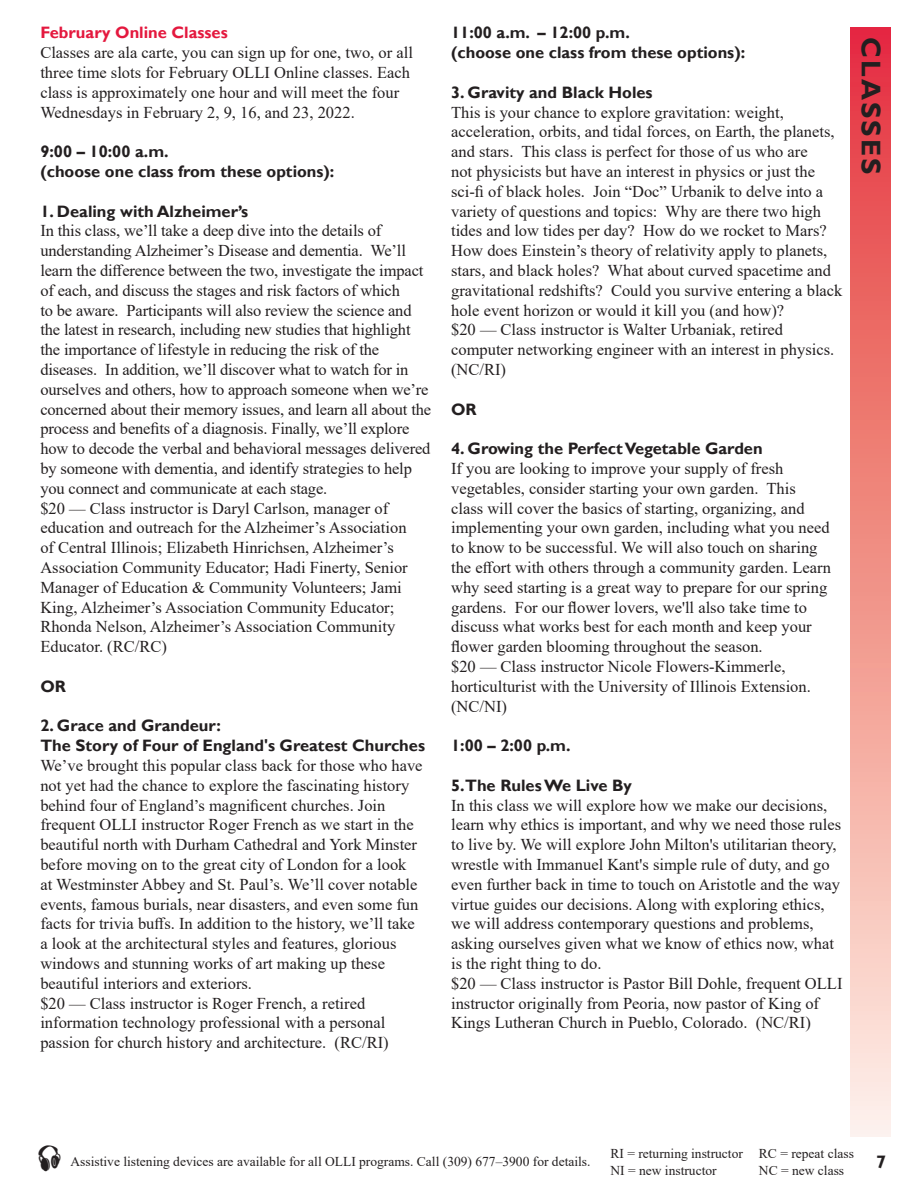
<style>
.page{position:relative;width:918px;height:1188px;background:#fff}
.page>*{position:absolute;margin:0;border:0;box-sizing:border-box;transform-origin:0 0}
.t1{font:700 27px "Gill Sans";letter-spacing:.08em;color:#231f20}
.t2{font:700 18px "Gill Sans";color:#231f20}
.t3{font:16.5px/19.8px "Times New Roman";color:#231f20}
.t4{font:700 16.5px/19.8px "Gill Sans";color:#231f20}
.t5{font:700 16.5px "Gill Sans";color:#e4183e}
.t6{font:13.5px/16.2px "Times New Roman";color:#231f20}
</style>
<div class="page">
<div style="left:850px;top:27px;width:41px;height:1110px;background:linear-gradient(to bottom,#e53338,#fef1e2)"></div>
<p class="t5" style="left:40px;top:23px;width:189px">February Online Classes</p>
<p class="t3" style="left:40px;top:42px;width:374px">Classes are ala carte, you can sign up for one, two, or all three time slots for February OLLI Online classes. Each class is approximately one hour and will meet the four Wednesdays in February 2, 9, 16, and 23, 2022.</p>
<p class="t4" style="left:40px;top:142px;width:296px">9:00 – 10:00 a.m.<br>(choose one class from these options):</p>
<p class="t4" style="left:40px;top:202px;width:209px">1. Dealing with Alzheimer’s</p>
<p class="t3" style="left:40px;top:220px;width:392px">In this class, we’ll take a deep dive into the details of understanding Alzheimer’s Disease and dementia. We’ll learn the difference between the two, investigate the impact of each, and discuss the stages and risk factors of which<br>to be aware. Participants will also review the science and the latest in research, including new studies that highlight the importance of lifestyle in reducing the risk of the diseases. In addition, we’ll discover what to watch for in ourselves and others, how to approach someone when we’re concerned about their memory issues, and learn all about the process and benefits of a diagnosis. Finally, we’ll explore how to decode the verbal and behavioral messages delivered by someone with dementia, and identify strategies to help you connect and communicate at each stage.<br>$20 — Class instructor is Daryl Carlson, manager of education and outreach for the Alzheimer’s Association<br>of Central Illinois; Elizabeth Hinrichsen, Alzheimer’s Association Community Educator; Hadi Finerty, Senior Manager of Education &amp; Community Volunteers; Jami King, Alzheimer’s Association Community Educator; Rhonda Nelson, Alzheimer’s Association Community Educator. (RC/RC)</p>
<p class="t4" style="left:40px;top:677px;width:27px">OR</p>
<p class="t4" style="left:40px;top:716px;width:386px">2. Grace and Grandeur:<br>The Story of Four of England's Greatest Churches</p>
<p class="t3" style="left:40px;top:755px;width:384px">We’ve brought this popular class back for those who have not yet had the chance to explore the fascinating history behind four of England’s magnificent churches. Join frequent OLLI instructor Roger French as we start in the beautiful north with Durham Cathedral and York Minster before moving on to the great city of London for a look<br>at Westminster Abbey and St. Paul’s. We’ll cover notable events, famous burials, near disasters, and even some fun facts for trivia buffs. In addition to the history, we’ll take a look at the architectural styles and features, glorious windows and stunning works of art making up these beautiful interiors and exteriors.<br>$20 — Class instructor is Roger French, a retired information technology professional with a personal passion for church history and architecture. (RC/RI)</p>
<p class="t4" style="left:451px;top:23px;width:296px">11:00 a.m. – 12:00 p.m.<br>(choose one class from these options):</p>
<p class="t4" style="left:451px;top:83px;width:203px">3. Gravity and Black Holes</p>
<p class="t3" style="left:451px;top:102px;width:393px">This is your chance to explore gravitation: weight, acceleration, orbits, and tidal forces, on Earth, the planets, and stars. This class is perfect for those of us who are<br>not physicists but have an interest in physics or just the sci-fi of black holes. Join “Doc” Urbanik to delve into a variety of questions and topics: Why are there two high tides and low tides per day? How do we rocket to Mars?<br>How does Einstein’s theory of relativity apply to planets, stars, and black holes? What about curved spacetime and gravitational redshifts? Could you survive entering a black hole event horizon or would it kill you (and how)?<br>$20 — Class instructor is Walter Urbaniak, retired computer networking engineer with an interest in physics. (NC/RI)</p>
<p class="t4" style="left:451px;top:400px;width:27px">OR</p>
<p class="t4" style="left:451px;top:439px;width:313px">4. Growing the Perfect Vegetable Garden</p>
<p class="t3" style="left:451px;top:458px;width:381px">If you are looking to improve your supply of fresh vegetables, consider starting your own garden. This class will cover the basics of starting, organizing, and implementing your own garden, including what you need to know to be successful. We will also touch on sharing the effort with others through a community garden. Learn why seed starting is a great way to prepare for our spring gardens. For our flower lovers, we'll also take time to discuss what works best for each month and keep your flower garden blooming throughout the season.<br>$20 — Class instructor Nicole Flowers-Kimmerle, horticulturist with the University of Illinois Extension. (NC/NI)</p>
<p class="t4" style="left:451px;top:736px;width:119px">1:00 – 2:00 p.m.</p>
<p class="t4" style="left:451px;top:776px;width:182px">5. The Rules We Live By</p>
<p class="t3" style="left:451px;top:795px;width:393px">In this class we will explore how we make our decisions, learn why ethics is important, and why we need those rules to live by. We will explore John Milton's utilitarian theory, wrestle with Immanuel Kant's simple rule of duty, and go even further back in time to touch on Aristotle and the way virtue guides our decisions. Along with exploring ethics, we will address contemporary questions and problems, asking ourselves given what we know of ethics now, what is the right thing to do.<br>$20 — Class instructor is Pastor Bill Dohle, frequent OLLI instructor originally from Peoria, now pastor of King of Kings Lutheran Church in Pueblo, Colorado. (NC/RI)</p>
<h1 class="t1" style="left:887px;top:37px;width:139px;rotate:90deg">CLASSES</h1>
<p class="t6" style="left:71px;top:1153px;width:522px">Assistive listening devices are available for all OLLI programs. Call (309) 677–3900 for details.</p>
<p class="t6" style="left:610px;top:1145px;width:245px">RI = returning instructor RC = repeat class<br>NI = new instructor</p>
<p class="t6" style="left:759px;top:1162px;width:87px">NC = new class</p>
<p class="t2" style="left:876px;top:1151px;width:11px">7</p>
</div>
